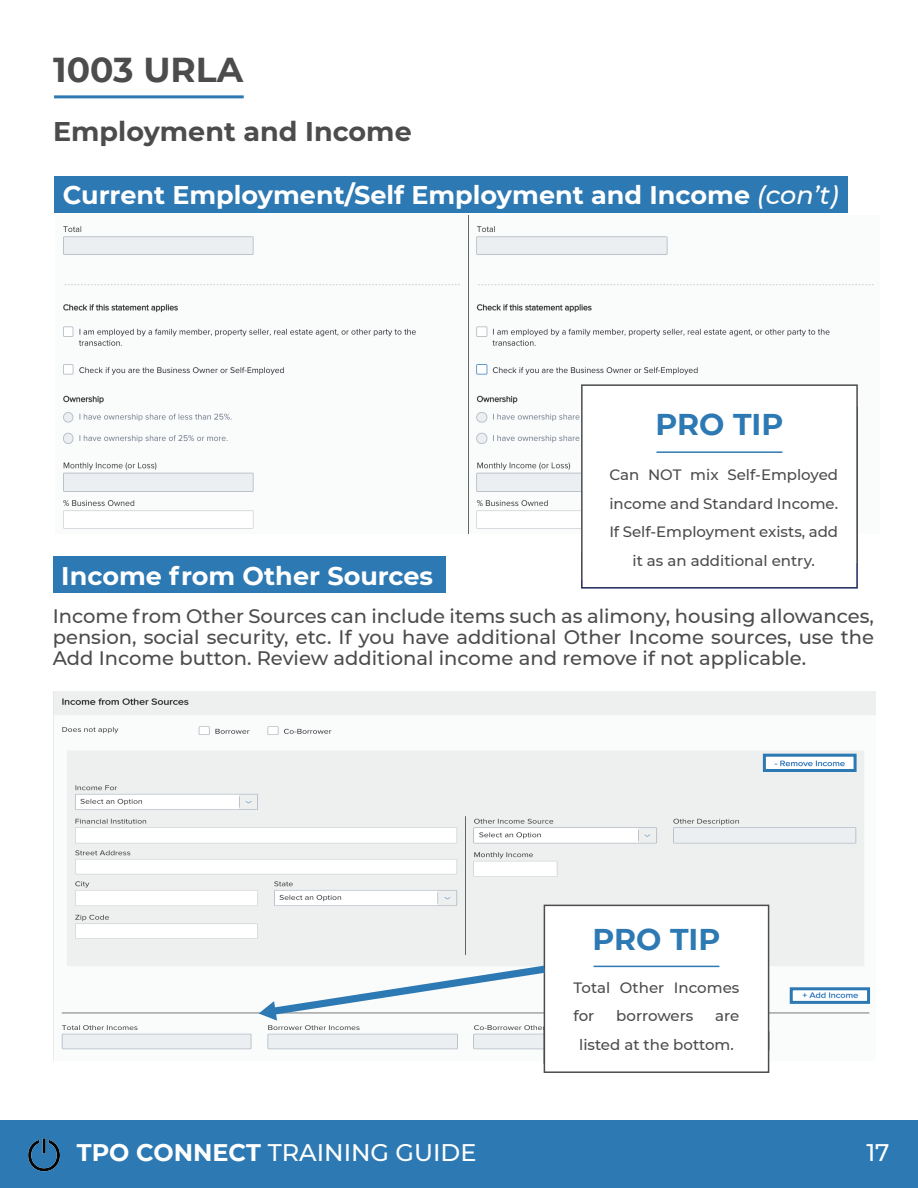
<style>
.page{position:relative;width:918px;height:1188px;background:#fff}
.page>*{position:absolute;margin:0;border:0;box-sizing:border-box;transform-origin:0 0}
.t1{font:700 34.5px "Montserrat";color:#4c4c4c}
.t2{font:700 30px "Montserrat";color:#2d79b3}
.t3{font:700 27px "Montserrat";color:#4c4c4c}
.t4{font:700 25.5px "Montserrat";color:#fff}
.t5{font:500 24px "Montserrat";color:#fff}
.t6{font:500 19.5px/21px "Montserrat";color:#4c4c4c;text-align:justify}
.t7{font:500 15px/28.5px "Montserrat";color:#4c4c4c}
.s1{font-weight:500;font-style:italic}
.s2{font-weight:700}
</style>
<div class="page">
<img style="left:54px;top:692px;width:821px;height:358px">
<img style="left:63px;top:216px;width:811px;height:317px">
<div style="left:0;top:1120px;width:918px;height:68px;background:#2d79b3"></div>
<img style="left:28px;top:1138px;width:32px;height:34px">
<svg style="left:581px;top:581px;width:277px;height:8px"></svg>
<svg style="left:580px;top:384px;width:279px;height:197px"></svg>
<hr style="left:656px;top:451px;width:126px;height:2px;background:#2d79b3">
<div style="left:763px;top:754px;width:94px;height:18px;border:3px solid #2d79b3"></div>
<div style="left:790px;top:987px;width:80px;height:17px;border:3px solid #2d79b3"></div>
<svg style="left:259px;top:904px;width:511px;height:169px"></svg>
<div style="left:54px;top:176px;width:794px;height:37px;background:#2d79b3"></div>
<div style="left:53px;top:557px;width:392px;height:36px;background:#2d79b3"></div>
<hr style="left:54px;top:95px;width:190px;height:3px;background:#2d79b3">
<h1 class="t1" style="left:53px;top:45px;width:192px">1003 URLA</h1>
<h3 class="t3" style="left:53px;top:112px;width:360px">Employment and Income</h3>
<h3 class="t4" style="left:63px;top:177px;width:777px">Current Employment/Self Employment and Income <span class="s1">(con’t)</span></h3>
<h3 class="t4" style="left:61px;top:558px;width:373px">Income from Other Sources</h3>
<h2 class="t2" style="left:656px;top:403px;width:129px">PRO TIP</h2>
<p class="t7" style="left:609px;top:460px;width:230px;text-align:center">Can NOT mix Self-Employed income and Standard Income.<br>If Self-Employment exists, add it as an additional entry.</p>
<p class="t6" style="left:53px;top:605px;width:823px">Income from Other Sources can include items such as alimony, housing allowances, pension, social security, etc. If you have additional Other Income sources, use the Add Income button. Review additional income and remove if not applicable.</p>
<h2 class="t2" style="left:593px;top:917px;width:129px">PRO TIP</h2>
<p class="t7" style="left:574px;top:972px;width:167px">Total Other Incomes for</p>
<p class="t7" style="left:616px;top:1001px;width:79px">borrowers</p>
<p class="t7" style="left:579px;top:1001px;width:162px;text-indent:136px">are listed at the bottom.</p>
<p class="t5" style="left:77px;top:1136px;width:401px"><span class="s2">TPO CONNECT</span> TRAINING GUIDE</p>
<p class="t5" style="left:866px;top:1136px;width:25px">17</p>
</div>
